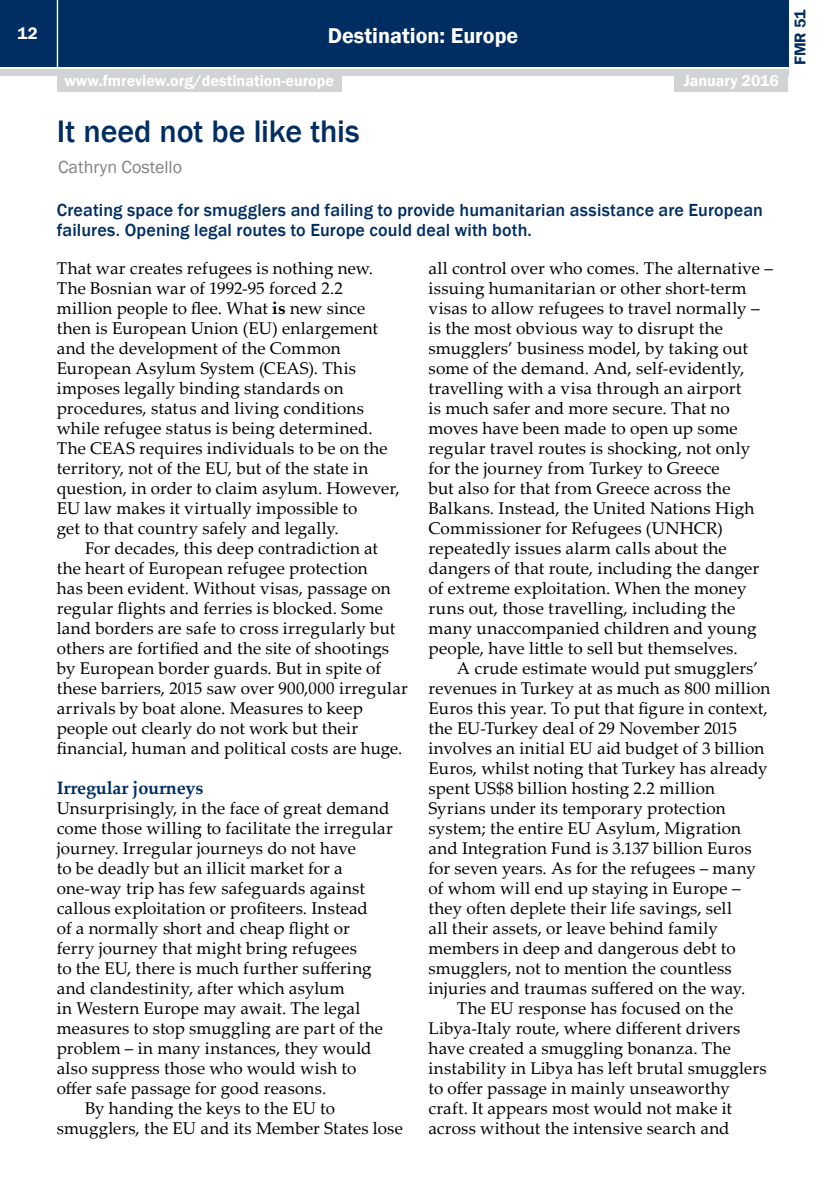
<style>
.page{position:relative;width:840px;height:1191px;background:#fff}
.page>*{position:absolute;margin:0;border:0;box-sizing:border-box;transform-origin:0 0}
.t1{font:500 32px "Franklin Gothic";letter-spacing:-.01em;color:#002d62}
.t2{font:600 22px "Franklin Gothic";color:#fff}
.t3{font:500 18px/20px "Franklin Gothic";letter-spacing:.01em;color:#002d62}
.t4{font:700 18px "Palatino Linotype";letter-spacing:-.01em;color:#002d62}
.t5{font:18px "Franklin Gothic";color:#808285}
.t6{font:17px/20px "Palatino Linotype";letter-spacing:.01em;color:#000}
.t7{font:600 17px "Franklin Gothic";color:#fff}
.t8{font:600 16px "Franklin Gothic";color:#fff}
.t9{font:600 16px "Franklin Gothic";color:#002d62}
.s1{font-weight:700}
</style>
<div class="page">
<div style="left:0;top:0;width:787px;height:66px;background:#002d62"></div>
<div style="left:0;top:69px;width:787px;height:6px;background:#d1d3d4"></div>
<hr style="left:57px;top:0;width:1px;height:67px;background:#fff">
<div style="left:674px;top:74px;width:113px;height:18px;background:#d1d3d4"></div>
<div style="left:57px;top:74px;width:284px;height:18px;background:#d1d3d4"></div>
<p class="t7" style="left:18px;top:23px;width:22px">12</p>
<p class="t2" style="left:328px;top:22px;width:192px">Destination: Europe</p>
<p class="t8" style="left:64px;top:71px;width:271px">www.fmreview.org/destination-europe</p>
<p class="t8" style="left:683px;top:71px;width:97px">January 2016</p>
<h1 class="t1" style="left:57px;top:111px;width:304px">It need not be like this</h1>
<p class="t5" style="left:58px;top:156px;width:125px">Cathryn Costello</p>
<p class="t3" style="left:57px;top:200px;width:707px">Creating space for smugglers and failing to provide humanitarian assistance are European failures. Opening legal routes to Europe could deal with both.</p>
<p class="t6" style="left:57px;top:257px;width:344px">That war creates refugees is nothing new.<br>The Bosnian war of 1992-95 forced 2.2 million people to flee. What <span class="s1">is</span> new since then is European Union (EU) enlargement and the development of the Common European Asylum System (CEAS). This imposes legally binding standards on procedures, status and living conditions while refugee status is being determined.<br>The CEAS requires individuals to be on the territory, not of the EU, but of the state in question, in order to claim asylum. However, EU law makes it virtually impossible to<br>get to that country safely and legally.</p>
<p class="t6" style="left:57px;top:537px;width:352px;text-indent:28px">For decades, this deep contradiction at<br>the heart of European refugee protection<br>has been evident. Without visas, passage on regular flights and ferries is blocked. Some land borders are safe to cross irregularly but others are fortified and the site of shootings by European border guards. But in spite of these barriers, 2015 saw over 900,000 irregular arrivals by boat alone. Measures to keep people out clearly do not work but their financial, human and political costs are huge.</p>
<p class="t4" style="left:57px;top:775px;width:148px">Irregular journeys</p>
<p class="t6" style="left:57px;top:797px;width:334px">Unsurprisingly, in the face of great demand</p>
<p class="t6" style="left:57px;top:817px;width:337px">come those willing to facilitate the irregular</p>
<p class="t6" style="left:57px;top:837px;width:301px">journey. Irregular journeys do not have</p>
<p class="t6" style="left:57px;top:857px;width:287px">to be deadly but an illicit market for a</p>
<p class="t6" style="left:57px;top:877px;width:310px">one-way trip has few safeguards against</p>
<p class="t6" style="left:57px;top:897px;width:312px">callous exploitation or profiteers. Instead</p>
<p class="t6" style="left:57px;top:917px;width:294px">of a normally short and cheap flight or</p>
<p class="t6" style="left:57px;top:937px;width:301px">ferry journey that might bring refugees</p>
<p class="t6" style="left:57px;top:957px;width:316px">to the EU, there is much further suffering</p>
<p class="t6" style="left:57px;top:977px;width:289px">and clandestinity, after which asylum</p>
<p class="t6" style="left:57px;top:997px;width:305px">in Western Europe may await. The legal</p>
<p class="t6" style="left:57px;top:1017px;width:327px">measures to stop smuggling are part of the</p>
<p class="t6" style="left:57px;top:1037px;width:316px">problem – in many instances, they would</p>
<p class="t6" style="left:57px;top:1057px;width:301px">also suppress those who would wish to</p>
<p class="t6" style="left:57px;top:1077px;width:271px">offer safe passage for good reasons.</p>
<p class="t6" style="left:85px;top:1097px;width:251px">By handing the keys to the EU to</p>
<p class="t6" style="left:57px;top:1117px;width:347px">smugglers, the EU and its Member States lose</p>
<p class="t6" style="left:428px;top:257px;width:346px">all control over who comes. The alternative – issuing humanitarian or other short-term visas to allow refugees to travel normally – is the most obvious way to disrupt the smugglers’ business model, by taking out some of the demand. And, self-evidently, travelling with a visa through an airport<br>is much safer and more secure. That no moves have been made to open up some regular travel routes is shocking, not only for the journey from Turkey to Greece<br>but also for that from Greece across the Balkans. Instead, the United Nations High Commissioner for Refugees (UNHCR) repeatedly issues alarm calls about the dangers of that route, including the danger of extreme exploitation. When the money runs out, those travelling, including the many unaccompanied children and young people, have little to sell but themselves.</p>
<p class="t6" style="left:456px;top:657px;width:303px">A crude estimate would put smugglers’</p>
<p class="t6" style="left:428px;top:677px;width:343px">revenues in Turkey at as much as 800 million</p>
<p class="t6" style="left:428px;top:697px;width:340px">Euros this year. To put that figure in context,</p>
<p class="t6" style="left:428px;top:717px;width:310px">the EU-Turkey deal of 29 November 2015</p>
<p class="t6" style="left:428px;top:737px;width:337px">involves an initial EU aid budget of 3 billion</p>
<p class="t6" style="left:428px;top:757px;width:340px">Euros, whilst noting that Turkey has already</p>
<p class="t6" style="left:428px;top:777px;width:288px">spent US$8 billion hosting 2.2 million</p>
<p class="t6" style="left:428px;top:797px;width:298px">Syrians under its temporary protection</p>
<p class="t6" style="left:428px;top:817px;width:314px">system; the entire EU Asylum, Migration</p>
<p class="t6" style="left:428px;top:837px;width:324px">and Integration Fund is 3.137 billion Euros</p>
<p class="t6" style="left:428px;top:857px;width:328px">for seven years. As for the refugees – many</p>
<p class="t6" style="left:428px;top:877px;width:313px">of whom will end up staying in Europe –</p>
<p class="t6" style="left:428px;top:897px;width:305px">they often deplete their life savings, sell</p>
<p class="t6" style="left:428px;top:917px;width:290px">all their assets, or leave behind family</p>
<p class="t6" style="left:428px;top:937px;width:308px">members in deep and dangerous debt to</p>
<p class="t6" style="left:428px;top:957px;width:304px">smugglers, not to mention the countless</p>
<p class="t6" style="left:428px;top:977px;width:318px">injuries and traumas suffered on the way.</p>
<p class="t6" style="left:456px;top:997px;width:278px">The EU response has focused on the</p>
<p class="t6" style="left:428px;top:1017px;width:313px">Libya-Italy route, where different drivers</p>
<p class="t6" style="left:428px;top:1037px;width:304px">have created a smuggling bonanza. The</p>
<p class="t6" style="left:428px;top:1057px;width:339px">instability in Libya has left brutal smugglers</p>
<p class="t6" style="left:428px;top:1077px;width:303px">to offer passage in mainly unseaworthy</p>
<p class="t6" style="left:428px;top:1097px;width:305px">craft. It appears most would not make it</p>
<p class="t6" style="left:428px;top:1117px;width:302px">across without the intensive search and</p>
<p class="t9" style="left:789px;top:65px;width:57px;rotate:-90deg">FMR 51</p>
</div>
